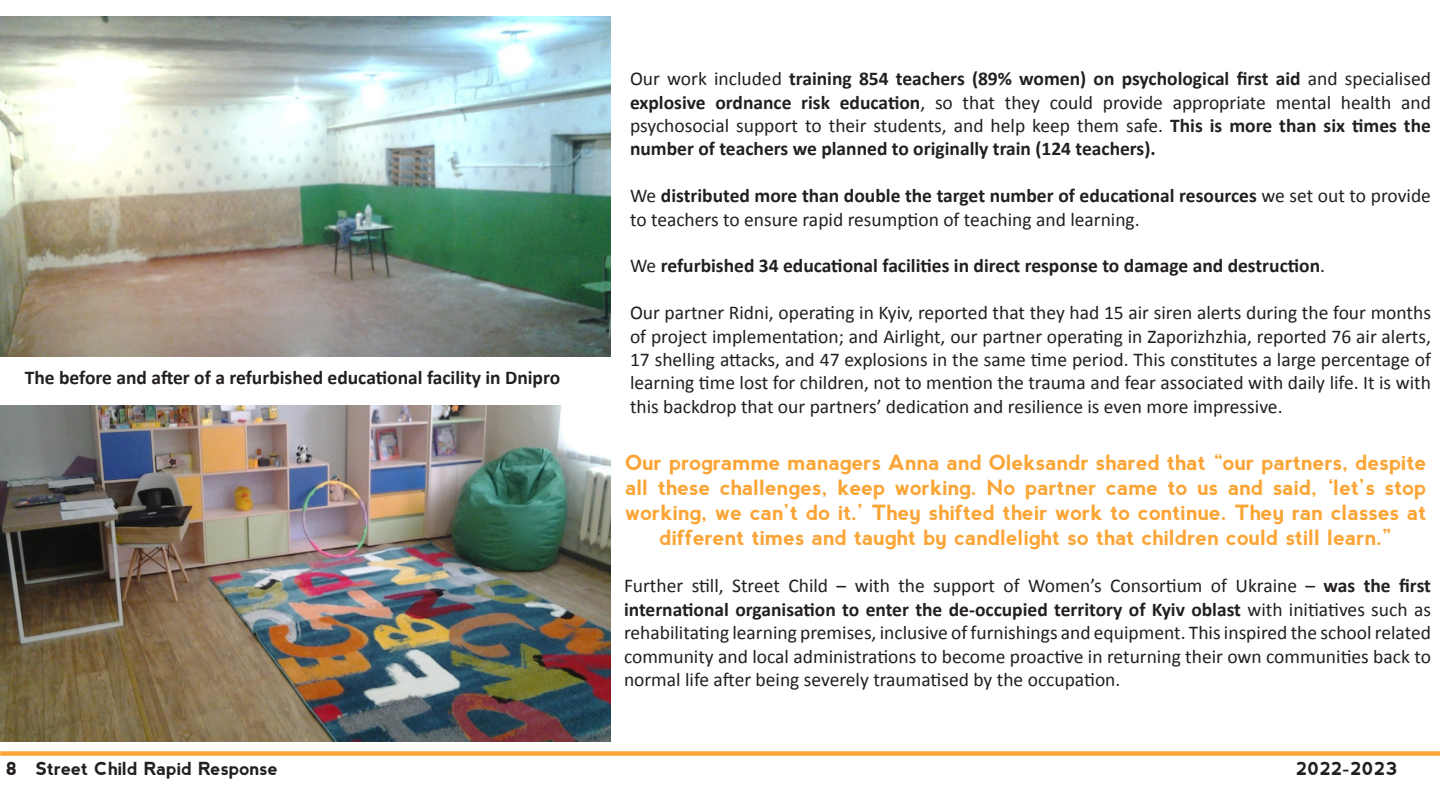
<style>
.page{position:relative;width:1440px;height:810px;background:#fff}
.page>*{position:absolute;margin:0;border:0;box-sizing:border-box;transform-origin:0 0}
.t1{font:700 21px/25.2px "nevis";color:#fba536;text-align:center}
.t2{font:19.5px/23.4px "Calibri";color:#231f20;text-align:justify}
.t3{font:700 19.5px/23.4px "Calibri";color:#231f20;text-align:justify}
.t4{font:700 18px "nevis";color:#231f20}
.s1{font-weight:400}
.s2{font-weight:700}
</style>
<div class="page">
<div style="left:0;top:751px;width:1440px;height:5px;background:#fba536"></div>
<img style="left:0;top:16px;width:610px;height:341px">
<img style="left:0;top:405px;width:610px;height:337px">
<p class="t3" style="left:25px;top:365px;width:537px">The before and after of a refurbished educational facility in Dnipro</p>
<p class="t3" style="left:630px;top:66px;width:803px"><span class="s1">Our work included</span> training 854 teachers (89% women) on psychological first aid <span class="s1">and specialised </span>explosive ordnance risk education<span class="s1">, so that they could provide appropriate mental health and psychosocial support to their students, and help keep them safe.</span> This is more than six times the number of teachers we planned to originally train (124 teachers).</p>
<p class="t2" style="left:630px;top:183px;width:802px">We <span class="s2">distributed more than double the target number of educational resources</span> we set out to provide to teachers to ensure rapid resumption of teaching and learning.</p>
<p class="t3" style="left:630px;top:253px;width:697px"><span class="s1">We</span> refurbished 34 educational facilities in direct response to damage and destruction<span class="s1">.</span></p>
<p class="t2" style="left:630px;top:300px;width:803px">Our partner Ridni, operating in Kyiv, reported that they had 15 air siren alerts during the four months of project implementation; and Airlight, our partner operating in Zaporizhzhia, reported 76 air alerts, 17 shelling attacks, and 47 explosions in the same time period. This constitutes a large percentage of learning time lost for children, not to mention the trauma and fear associated with daily life. It is with this backdrop that our partners’ dedication and resilience is even more impressive.</p>
<p class="t1" style="left:626px;top:450px;width:803px">Our programme managers Anna and Oleksandr shared that “our partners, despite all these challenges, keep working. No partner came to us and said, ‘let’s stop working, we can’t do it.’ They shifted their work to continue. They ran classes at different times and taught by candlelight so that children could still learn.”</p>
<p class="t2" style="left:624px;top:574px;width:809px">Further still, Street Child – with the support of Women’s Consortium of Ukraine – <span class="s2">was the first international organisation to enter the de-occupied territory of Kyiv oblast</span> with initiatives such as rehabilitating learning premises, inclusive of furnishings and equipment. This inspired the school related community and local administrations to become proactive in returning their own communities back to normal life after being severely traumatised by the occupation.</p>
<p class="t4" style="left:6px;top:759px;width:273px">8 Street Child Rapid Response</p>
<p class="t4" style="left:1296px;top:759px;width:103px">2022-2023</p>
</div>
